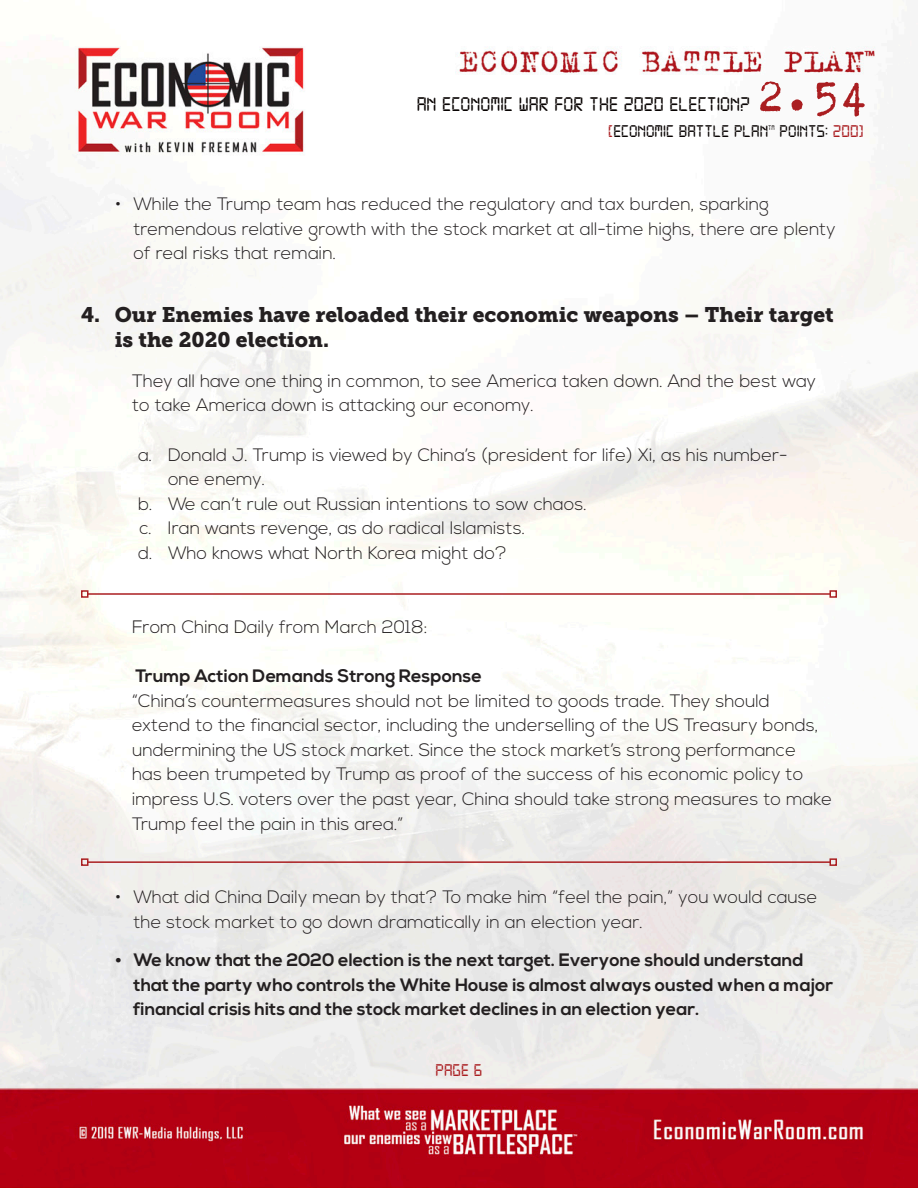
<style>
.page{position:relative;width:918px;height:1188px;background:#fff}
.page>*{position:absolute;margin:0;border:0;box-sizing:border-box;transform-origin:0 0}
.t1{font:51px "Trixie";color:#aa1e21}
.Section_Start{font:21px/24.6px "Museo Slab 900";color:#231f20}
.t2{font:21px "Digital 7";color:#080302}
.t3{font:300 18px/24.6px "Nexa";color:#231f20}
.t4{font:700 18px/24.6px "Nexa";color:#231f20}
.t5{font:18px "Digital 7";color:#080302}
.t6{font:18px "Digital 7";color:#aa1e21}
.t7{font:7.05px "Digital 7";color:#080302}
.s1{color:#aa1e21}
</style>
<div class="page">
<img style="left:0;top:35px;width:918px;height:1153px">
<hr style="left:88px;top:593px;width:742px;height:2px;background:#aa1e21">
<div style="left:81px;top:590px;width:7px;height:8px;border:2px solid #aa1e21"></div>
<div style="left:830px;top:590px;width:7px;height:8px;border:2px solid #aa1e21"></div>
<hr style="left:88px;top:861px;width:742px;height:2px;background:#aa1e21">
<div style="left:81px;top:858px;width:7px;height:8px;border:2px solid #aa1e21"></div>
<div style="left:830px;top:858px;width:7px;height:8px;border:2px solid #aa1e21"></div>
<h1 class="t1" style="left:756px;top:62px;width:114px">2.54</h1>
<p class="t5" style="left:608px;top:123px;width:161px"><span class="s1">[</span>ECONOMIC BATTLE PLAN</p>
<p class="t7" style="left:768px;top:124px;width:8px">TM</p>
<p class="t5" style="left:780px;top:123px;width:85px">POINTS: <span class="s1">200]</span></p>
<p class="t2" style="left:417px;top:95px;width:335px">AN ECONOMIC WAR FOR THE 2020 ELECTION?</p>
<p class="t3" style="left:134px;top:192px;width:704px;text-indent:-18px">• While the Trump team has reduced the regulatory and tax burden, sparking tremendous relative growth with the stock market at all-time highs, there are plenty of real risks that remain.</p>
<p class="Section_Start" style="left:115px;top:302px;width:721px;text-indent:-34px">4. Our Enemies have reloaded their economic weapons – Their target is the 2020 election.</p>
<p class="t3" style="left:132px;top:369px;width:686px">They all have one thing in common, to see America taken down. And the best way to take America down is attacking our economy.</p>
<p class="t3" style="left:168px;top:443px;width:621px;text-indent:-30px">a. Donald J. Trump is viewed by China’s (president for life) Xi, as his number&shy;one enemy.</p>
<p class="t3" style="left:138px;top:492px;width:450px">b. We can’t rule out Russian intentions to sow chaos.</p>
<p class="t3" style="left:139px;top:517px;width:387px">c. Iran wants revenge, as do radical Islamists.</p>
<p class="t3" style="left:138px;top:541px;width:370px">d. Who knows what North Korea might do?</p>
<p class="t3" style="left:132px;top:615px;width:297px">From China Daily from March 2018:</p>
<p class="t4" style="left:136px;top:664px;width:348px">Trump Action Demands Strong Response</p>
<p class="t3" style="left:132px;top:689px;width:702px">“China’s countermeasures should not be limited to goods trade. They should extend to the financial sector, including the underselling of the US Treasury bonds, undermining the US stock market. Since the stock market’s strong performance<br>has been trumpeted by Trump as proof of the success of his economic policy to impress U.S. voters over the past year, China should take strong measures to make Trump feel the pain in this area.”</p>
<p class="t3" style="left:134px;top:886px;width:685px;text-indent:-18px">• What did China Daily mean by that? To make him “feel the pain,” you would cause the stock market to go down dramatically in an election year.</p>
<p class="t4" style="left:134px;top:948px;width:701px;text-indent:-18px">• We know that the 2020 election is the next target. Everyone should understand that the party who controls the White House is almost always ousted when a major financial crisis hits and the stock market declines in an election year.</p>
<p class="t6" style="left:436px;top:1062px;width:48px">PAGE 6</p>
</div>
